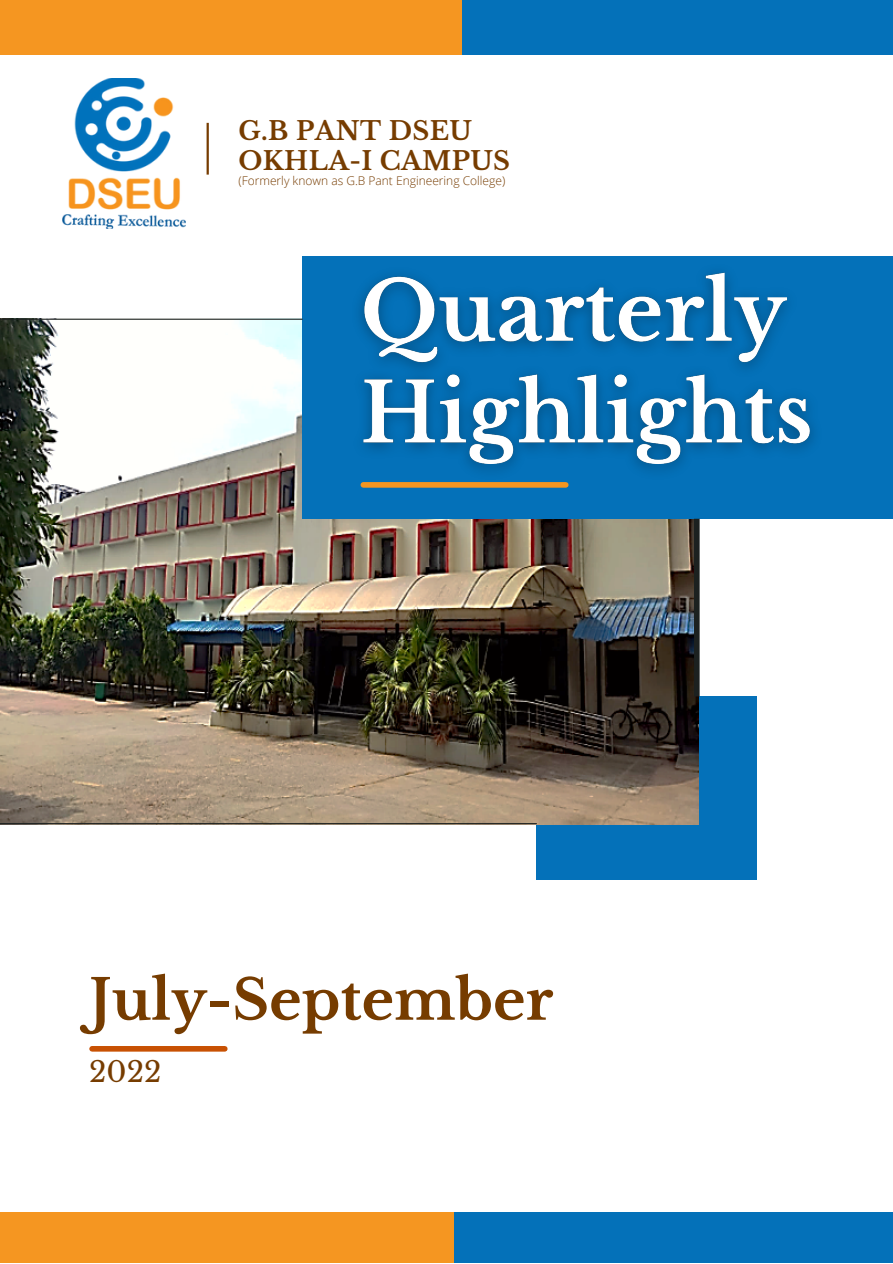
<style>
.page{position:relative;width:893px;height:1264px;background:#fff}
.page>*{position:absolute;margin:0;border:0;box-sizing:border-box;transform-origin:0 0}
.t1{font:700 55.5px "Libre Baskerville";color:#763c00}
.t2{font:28.2px "Libre Baskerville";color:#763c00}
.t3{font:700 25.5px/29.2px "Libre Baskerville";letter-spacing:.015em;color:#763c00}
.t4{font:300 12px "Open Sans";color:#763c00}
</style>
<div class="page">
<div style="left:536px;top:696px;width:220px;height:183px;background:#0471b9"></div>
<img style="left:0;top:320px;width:698px;height:504px">
<hr style="left:206px;top:123px;width:3px;height:52px;background:#763c00">
<div style="left:302px;top:256px;width:590px;height:262px;background:#0471b9"></div>
<div style="left:454px;top:1212px;width:438px;height:50px;background:#0471b9"></div>
<div style="left:0;top:1212px;width:454px;height:50px;background:#f59621"></div>
<div style="left:462px;top:0;width:430px;height:55px;background:#0471b9"></div>
<div style="left:0;top:0;width:462px;height:55px;background:#f59621"></div>
<div style="left:92px;top:1045px;width:133px;height:6px;background:#c85103"></div>
<hr style="left:0;top:319px;width:302px;height:1px;background:#1c2120">
<hr style="left:0;top:823px;width:536px;height:1px;background:#1c2120">
<div style="left:694px;top:518px;width:5px;height:178px;background:#1c2120"></div>
<img style="left:63px;top:79px;width:122px;height:149px">
<img style="left:359px;top:272px;width:455px;height:216px">
<h3 class="t3" style="left:238px;top:117px;width:273px">G.B PANT DSEU<br>OKHLA-I CAMPUS</h3>
<p class="t4" style="left:238px;top:173px;width:268px">(Formerly known as G.B Pant Engineering College)</p>
<h1 class="t1" style="left:89px;top:965px;width:465px">July-September</h1>
<h2 class="t2" style="left:89px;top:1054px;width:74px">2022</h2>
</div>
